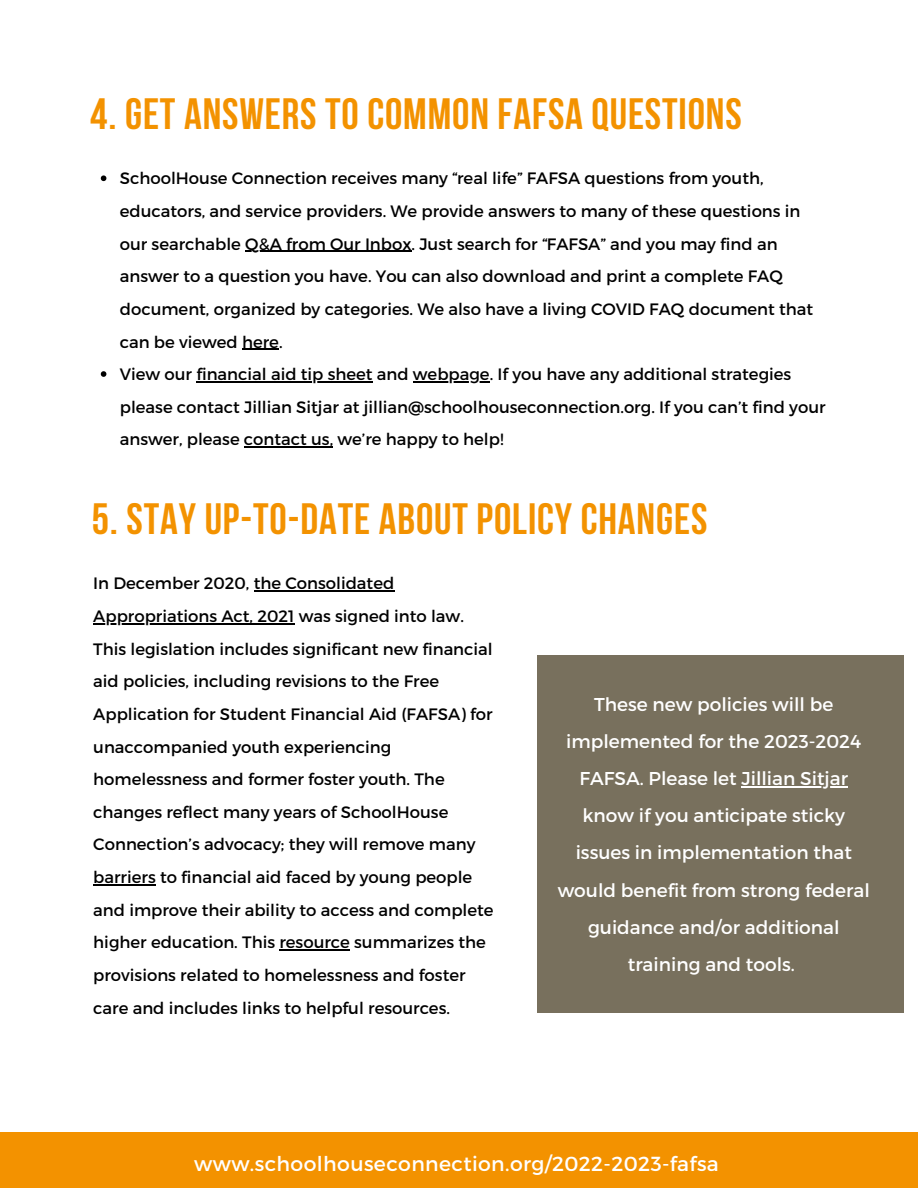
<style>
.page{position:relative;width:918px;height:1188px;background:#fff}
.page>*{position:absolute;margin:0;border:0;box-sizing:border-box;transform-origin:0 0}
.t1{font:700 43.65px "Bebas Neue";letter-spacing:.02em;color:#f39200}
.t2{font:20.4px "Montserrat";letter-spacing:.02em;color:#fff}
.t3{font:18.6px/37.2px "Montserrat";color:#fff;text-align:center}
.t4{font:16.5px/32.7px "Montserrat";color:#000}
</style>
<div class="page">
<svg style="left:101px;top:175px;width:5px;height:6px"></svg>
<hr style="left:245px;top:251px;width:167px;height:1px;background:#000">
<hr style="left:242px;top:349px;width:37px;height:1px;background:#000">
<svg style="left:101px;top:371px;width:5px;height:6px"></svg>
<hr style="left:196px;top:381px;width:177px;height:1px;background:#000">
<hr style="left:413px;top:381px;width:77px;height:1px;background:#000">
<hr style="left:244px;top:447px;width:86px;height:1px;background:#000">
<hr style="left:254px;top:591px;width:140px;height:1px;background:#000">
<hr style="left:93px;top:623px;width:201px;height:1px;background:#000">
<hr style="left:93px;top:884px;width:63px;height:1px;background:#000">
<hr style="left:279px;top:949px;width:71px;height:2px;background:#000">
<div style="left:537px;top:655px;width:367px;height:357px;background:#78705d"></div>
<hr style="left:741px;top:786px;width:107px;height:1px;background:#fff">
<div style="left:0;top:1133px;width:918px;height:55px;background:#f39200"></div>
<h1 class="t1" style="left:90px;top:90px;width:653px">4. GET ANSWERS TO COMMON FAFSA QUESTIONS</h1>
<p class="t4" style="left:120px;top:162px;width:707px">SchoolHouse Connection receives many “real life” FAFSA questions from youth, educators, and service providers. We provide answers to many of these questions in our searchable Q&amp;A from Our Inbox. Just search for “FAFSA” and you may find an answer to a question you have. You can also download and print a complete FAQ document, organized by categories. We also have a living COVID FAQ document that can be viewed here.<br>View our financial aid tip sheet and webpage. If you have any additional strategies please contact Jillian Sitjar at jillian@schoolhouseconnection.org. If you can’t find your answer, please contact us, we’re happy to help!</p>
<h1 class="t1" style="left:92px;top:495px;width:617px">5. STAY UP-TO-DATE ABOUT POLICY CHANGES</h1>
<p class="t4" style="left:93px;top:567px;width:402px">In December 2020, the Consolidated Appropriations Act, 2021 was signed into law.<br>This legislation includes significant new financial aid policies, including revisions to the Free Application for Student Financial Aid (FAFSA) for unaccompanied youth experiencing homelessness and former foster youth. The changes reflect many years of SchoolHouse Connection’s advocacy; they will remove many barriers to financial aid faced by young people and improve their ability to access and complete higher education. This resource summarizes the provisions related to homelessness and foster care and includes links to helpful resources.</p>
<p class="t3" style="left:558px;top:686px;width:314px">These new policies will be implemented for the 2023-2024<br>FAFSA. Please let Jillian Sitjar know if you anticipate sticky issues in implementation that would benefit from strong federal guidance and/or additional training and tools.</p>
<p class="t2" style="left:194px;top:1151px;width:526px">www.schoolhouseconnection.org/2022-2023-fafsa</p>
</div>
